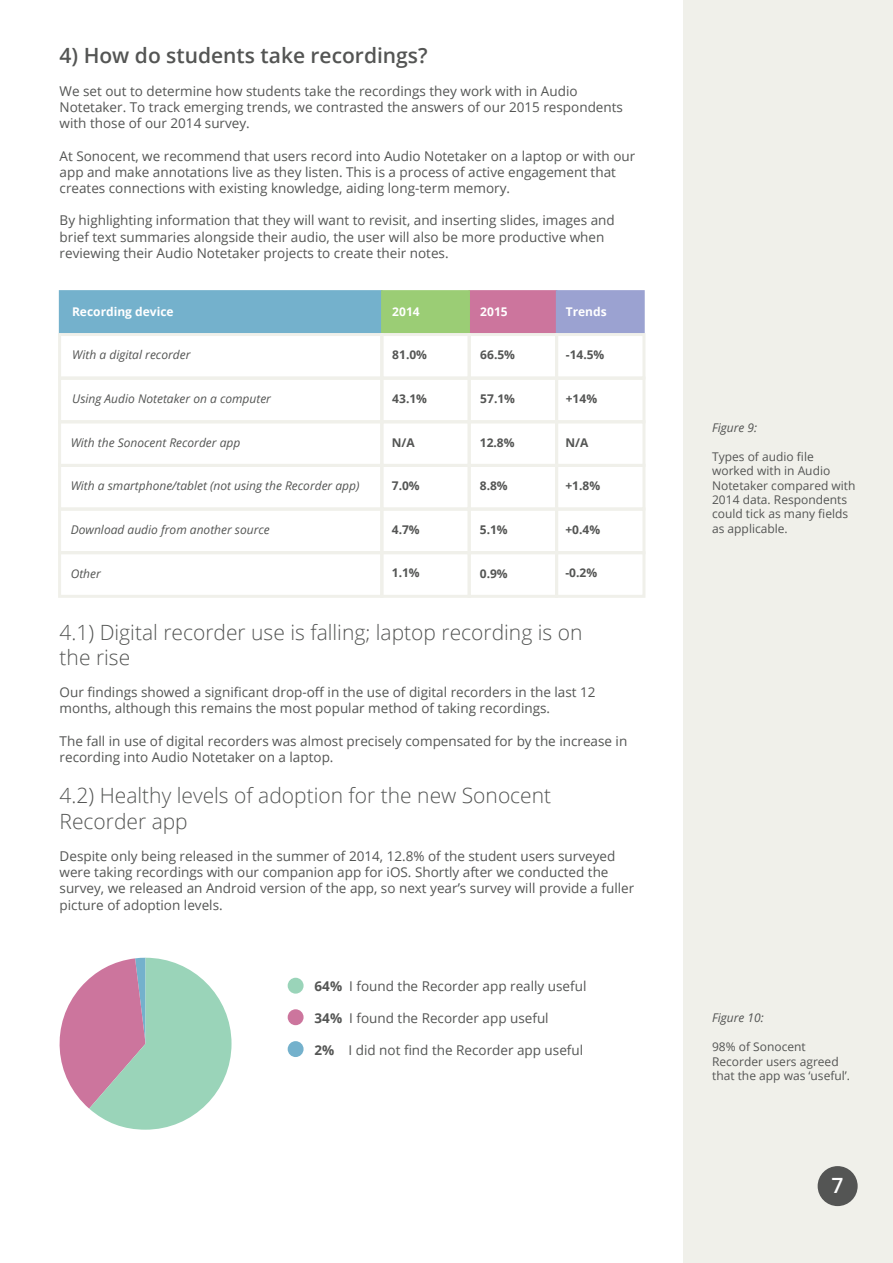
<style>
.page{position:relative;width:893px;height:1263px;background:#fff}
.page>*{position:absolute;margin:0;border:0;box-sizing:border-box;transform-origin:0 0}
.t1{font:300 21px/25.2px "Open Sans";color:#545554}
.t2{font:600 21px "Open Sans";color:#545554}
.t3{font:600 21px "Open Sans";color:#fff}
.t4{font:13.5px/16.2px "Open Sans";color:#545554}
.t5{font:italic 12px "Open Sans";color:#545554}
.t6{font:12px/14.4px "Open Sans";color:#545554}
.t7{font:700 12px "Open Sans";color:#545554}
.t8{font:700 12px "Open Sans";color:#fff}
.s1{font-weight:700}
</style>
<div class="page">
<svg style="left:59px;top:958px;width:173px;height:172px"></svg>
<div style="left:288px;top:978px;width:16px;height:16px;background:#9ad4b9;border-radius:50%"></div>
<div style="left:288px;top:1009px;width:16px;height:16px;background:#cc759d;border-radius:50%"></div>
<div style="left:288px;top:1041px;width:16px;height:16px;background:#74b1cc;border-radius:50%"></div>
<div style="left:59px;top:290px;width:324px;height:45px;background:#74b1cc;border:2px solid #74b1cc"></div>
<div style="left:468px;top:290px;width:89px;height:45px;background:#cc759d;border:2px solid #cc759d"></div>
<div style="left:381px;top:290px;width:89px;height:45px;background:#9bcd75;border:2px solid #9bcd75"></div>
<div style="left:556px;top:290px;width:89px;height:45px;background:#9ba2d1;border:2px solid #9ba2d1"></div>
<div style="left:58px;top:333px;width:325px;height:47px;border:3px solid #f0f0ea"></div>
<div style="left:468px;top:333px;width:90px;height:47px;border:3px solid #f0f0ea"></div>
<div style="left:380px;top:333px;width:91px;height:47px;border:3px solid #f0f0ea"></div>
<div style="left:555px;top:333px;width:90px;height:47px;border:3px solid #f0f0ea"></div>
<div style="left:58px;top:377px;width:325px;height:46px;border:3px solid #f0f0ea"></div>
<div style="left:468px;top:377px;width:90px;height:46px;border:3px solid #f0f0ea"></div>
<div style="left:380px;top:377px;width:91px;height:46px;border:3px solid #f0f0ea"></div>
<div style="left:555px;top:377px;width:90px;height:46px;border:3px solid #f0f0ea"></div>
<div style="left:58px;top:420px;width:325px;height:47px;border:3px solid #f0f0ea"></div>
<div style="left:468px;top:420px;width:90px;height:47px;border:3px solid #f0f0ea"></div>
<div style="left:380px;top:420px;width:91px;height:47px;border:3px solid #f0f0ea"></div>
<div style="left:555px;top:420px;width:90px;height:47px;border:3px solid #f0f0ea"></div>
<div style="left:58px;top:464px;width:325px;height:46px;border:3px solid #f0f0ea"></div>
<div style="left:468px;top:464px;width:90px;height:46px;border:3px solid #f0f0ea"></div>
<div style="left:380px;top:464px;width:91px;height:46px;border:3px solid #f0f0ea"></div>
<div style="left:555px;top:464px;width:90px;height:46px;border:3px solid #f0f0ea"></div>
<div style="left:58px;top:507px;width:325px;height:47px;border:3px solid #f0f0ea"></div>
<div style="left:468px;top:507px;width:90px;height:47px;border:3px solid #f0f0ea"></div>
<div style="left:380px;top:507px;width:91px;height:47px;border:3px solid #f0f0ea"></div>
<div style="left:555px;top:507px;width:90px;height:47px;border:3px solid #f0f0ea"></div>
<div style="left:58px;top:551px;width:325px;height:47px;border:3px solid #f0f0ea"></div>
<div style="left:468px;top:551px;width:90px;height:47px;border:3px solid #f0f0ea"></div>
<div style="left:380px;top:551px;width:91px;height:47px;border:3px solid #f0f0ea"></div>
<div style="left:555px;top:551px;width:90px;height:47px;border:3px solid #f0f0ea"></div>
<div style="left:684px;top:0;width:209px;height:1263px;background:#f0f0ea"></div>
<div style="left:818px;top:1166px;width:40px;height:40px;background:#545554;border-radius:50%"></div>
<h1 class="t2" style="left:60px;top:41px;width:370px">4) How do students take recordings?</h1>
<p class="t4" style="left:60px;top:82px;width:565px">We set out to determine how students take the recordings they work with in Audio<br>Notetaker. To track emerging trends, we contrasted the answers of our 2015 respondents with those of our 2014 survey.</p>
<p class="t4" style="left:60px;top:147px;width:577px">At Sonocent, we recommend that users record into Audio Notetaker on a laptop or with our app and make annotations live as they listen. This is a process of active engagement that creates connections with existing knowledge, aiding long-term memory.</p>
<p class="t4" style="left:60px;top:212px;width:557px">By highlighting information that they will want to revisit, and inserting slides, images and brief text summaries alongside their audio, the user will also be more productive when reviewing their Audio Notetaker projects to create their notes.</p>
<p class="t8" style="left:72px;top:303px;width:103px">Recording device</p>
<p class="t5" style="left:72px;top:347px;width:120px">With a digital recorder</p>
<p class="t5" style="left:72px;top:390px;width:200px">Using Audio Notetaker on a computer</p>
<p class="t5" style="left:71px;top:434px;width:171px">With the Sonocent Recorder app</p>
<p class="t5" style="left:71px;top:478px;width:290px">With a smartphone/tablet (not using the Recorder app)</p>
<p class="t5" style="left:71px;top:521px;width:201px">Download audio from another source</p>
<p class="t5" style="left:71px;top:565px;width:32px">Other</p>
<p class="t8" style="left:392px;top:303px;width:29px">2014</p>
<p class="t7" style="left:392px;top:346px;width:36px">81.0%</p>
<p class="t7" style="left:392px;top:390px;width:36px">43.1%</p>
<p class="t7" style="left:392px;top:434px;width:24px">N/A</p>
<p class="t7" style="left:392px;top:477px;width:29px">7.0%</p>
<p class="t7" style="left:392px;top:521px;width:29px">4.7%</p>
<p class="t7" style="left:392px;top:565px;width:29px">1.1%</p>
<p class="t8" style="left:480px;top:303px;width:29px">2015</p>
<p class="t7" style="left:480px;top:347px;width:36px">66.5%</p>
<p class="t7" style="left:480px;top:390px;width:36px">57.1%</p>
<p class="t7" style="left:480px;top:434px;width:36px">12.8%</p>
<p class="t7" style="left:480px;top:477px;width:29px">8.8%</p>
<p class="t7" style="left:480px;top:521px;width:29px">5.1%</p>
<p class="t7" style="left:480px;top:565px;width:29px">0.9%</p>
<p class="t8" style="left:566px;top:303px;width:42px">Trends</p>
<p class="t7" style="left:566px;top:346px;width:40px">-14.5%</p>
<p class="t7" style="left:566px;top:390px;width:33px">+14%</p>
<p class="t7" style="left:565px;top:434px;width:24px">N/A</p>
<p class="t7" style="left:565px;top:477px;width:36px">+1.8%</p>
<p class="t7" style="left:565px;top:521px;width:36px">+0.4%</p>
<p class="t7" style="left:565px;top:565px;width:33px">-0.2%</p>
<h1 class="t1" style="left:60px;top:619px;width:524px">4.1) Digital recorder use is falling; laptop recording is on the rise</h1>
<p class="t4" style="left:60px;top:684px;width:538px">Our findings showed a significant drop-off in the use of digital recorders in the last 12 months, although this remains the most popular method of taking recordings.</p>
<p class="t4" style="left:60px;top:732px;width:569px">The fall in use of digital recorders was almost precisely compensated for by the increase in recording into Audio Notetaker on a laptop.</p>
<h1 class="t1" style="left:60px;top:782px;width:493px">4.2) Healthy levels of adoption for the new Sonocent<br>Recorder app</h1>
<p class="t4" style="left:60px;top:847px;width:576px">Despite only being released in the summer of 2014, 12.8% of the student users surveyed were taking recordings with our companion app for iOS. Shortly after we conducted the survey, we released an Android version of the app, so next year’s survey will provide a fuller picture of adoption levels.</p>
<p class="t4" style="left:315px;top:977px;width:273px"><span class="s1">64%</span> I found the Recorder app really useful</p>
<p class="t4" style="left:315px;top:1009px;width:236px"><span class="s1">34%</span> I found the Recorder app useful</p>
<p class="t4" style="left:315px;top:1042px;width:270px"><span class="s1">2%</span> I did not find the Recorder app useful</p>
<p class="t5" style="left:712px;top:419px;width:47px">Figure 9:</p>
<p class="t6" style="left:712px;top:449px;width:145px">Types of audio file worked with in Audio<br>Notetaker compared with<br>2014 data. Respondents could tick as many fields as applicable.</p>
<p class="t5" style="left:712px;top:1010px;width:53px">Figure 10:</p>
<p class="t6" style="left:712px;top:1039px;width:140px">98% of Sonocent<br>Recorder users agreed that the app was ‘useful’.</p>
<h1 class="t3" style="left:832px;top:1171px;width:13px">7</h1>
</div>
